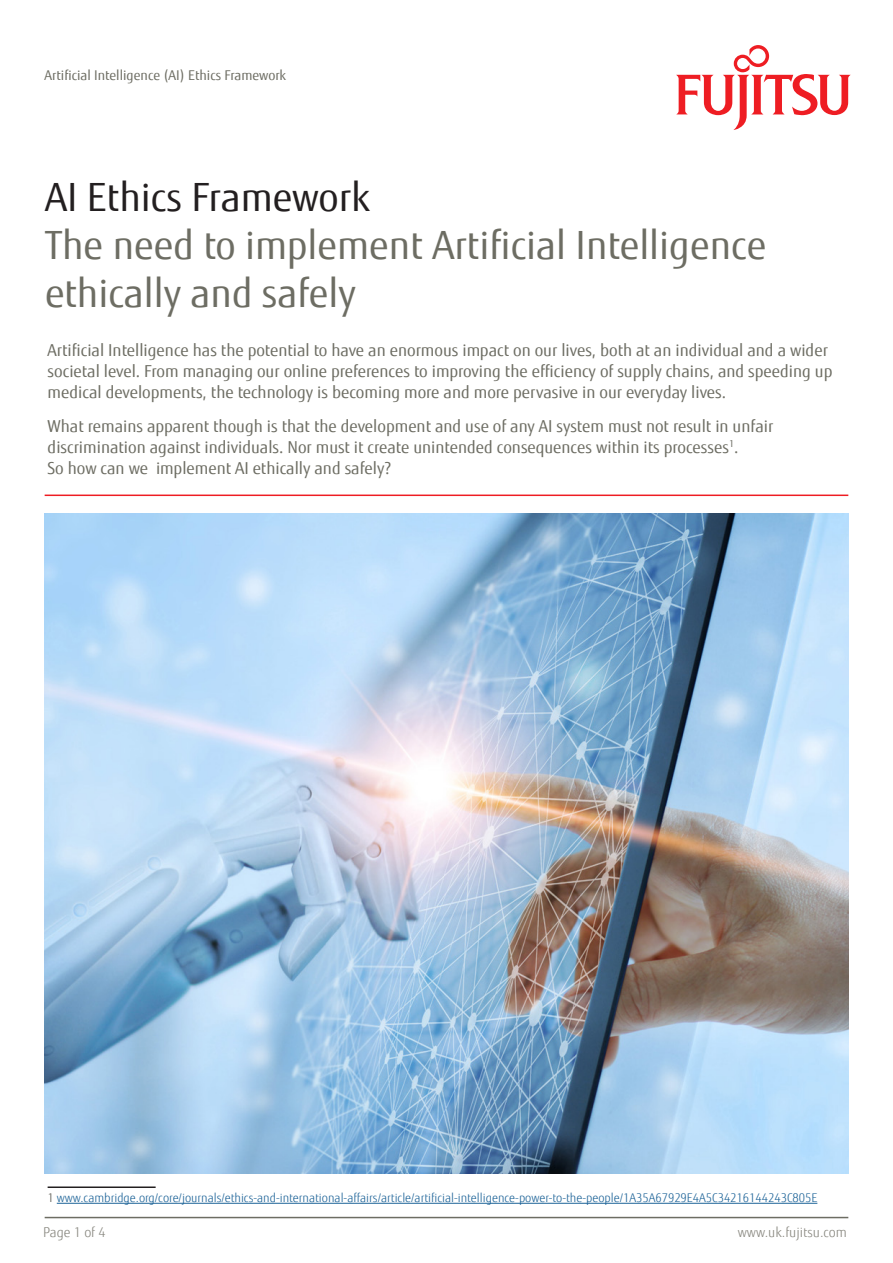
<style>
.page{position:relative;width:893px;height:1263px;background:#fff}
.page>*{position:absolute;margin:0;border:0;box-sizing:border-box;transform-origin:0 0}
.Headline_-_Line_2{font:39px/48px "Fujitsu Sans";color:#6d6d63}
.Headline_-_Line_1{font:39px "Fujitsu Sans";color:#231f20}
.Intro{font:16.5px/21px "Fujitsu Sans";color:#6d6d63}
.t1{font:13.5px "Fujitsu Sans";color:#6d6d63}
.t2{font:300 13.5px "Fujitsu Sans";color:#87867e}
.t3{font:300 12px "Fujitsu Sans";color:#1b6297}
.s1{color:#58574f}
</style>
<div class="page">
<hr style="left:45px;top:1217px;width:803px;height:1px;background:#6d6d63">
<hr style="left:48px;top:1186px;width:108px;height:2px;background:#231f20">
<hr style="left:57px;top:1203px;width:760px;height:1px;background:#1b6297">
<img style="left:45px;top:513px;width:803px;height:660px">
<svg style="left:676px;top:45px;width:175px;height:85px"></svg>
<hr style="left:45px;top:494px;width:803px;height:2px;background:#ee1d23">
<p class="t1" style="left:45px;top:67px;width:243px">Artificial Intelligence (AI) Ethics Framework</p>
<p class="Headline_-_Line_1" style="left:45px;top:174px;width:326px">AI Ethics Framework</p>
<p class="Headline_-_Line_2" style="left:45px;top:222px;width:723px">The need to implement Artificial Intelligence ethically and safely</p>
<p class="Intro" style="left:48px;top:340px;width:786px">Artificial Intelligence has the potential to have an enormous impact on our lives, both at an individual and a wider societal level. From managing our online preferences to improving the efficiency of supply chains, and speeding up medical developments, the technology is becoming more and more pervasive in our everyday lives.</p>
<p class="Intro" style="left:48px;top:415px;width:727px">What remains apparent though is that the development and use of any AI system must not result in unfair discrimination against individuals. Nor must it create unintended consequences within its processes<sup>1</sup>.<br>So how can we implement AI ethically and safely?</p>
<p class="t3" style="left:48px;top:1190px;width:771px"><span class="s1">1</span> www.cambridge.org/core/journals/ethics-and-international-affairs/article/artificial-intelligence-power-to-the-people/1A35A67929E4A5C34216144243C805E</p>
<p class="t2" style="left:43px;top:1225px;width:64px">Page 1 of 4</p>
<p class="t2" style="left:738px;top:1225px;width:111px">www.uk.fujitsu.com</p>
</div>
